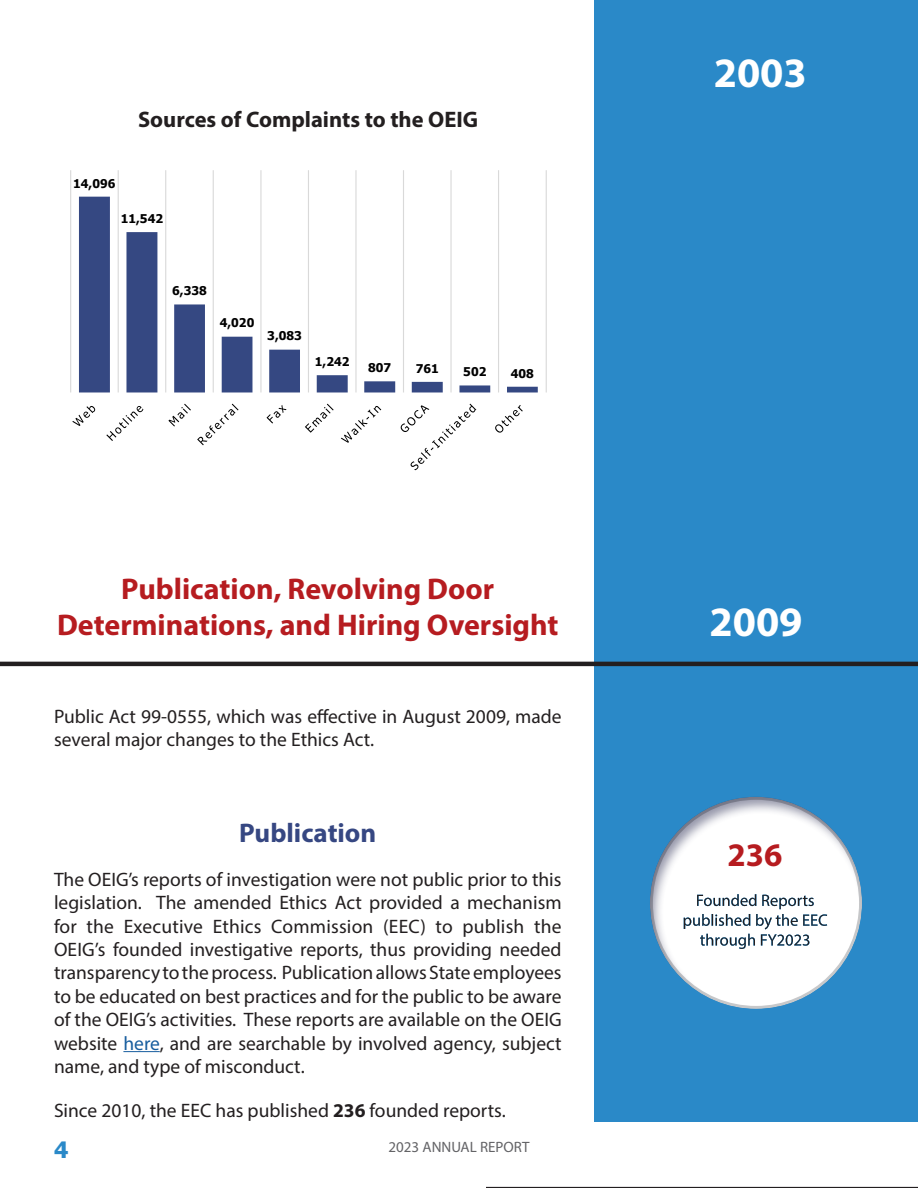
<style>
.page{position:relative;width:918px;height:1188px;background:#fff}
.page>*{position:absolute;margin:0;border:0;box-sizing:border-box;transform-origin:0 0}
.Timeline_-_Year{font:700 42px "Myriad Pro";color:#fff}
.t1{font:700 33px "Myriad Pro";color:#b61c20}
.Title_2{font:700 30px/36px "Myriad Pro";color:#b61c20;text-align:center}
.Title_3_-_Inv__Categories{font:700 27px "Myriad Pro";color:#364782}
.Title_6_-_Chart_Title{font:700 22.5px "Myriad Pro";color:#231f20}
.t2{font:700 22.5px "Tahoma";color:#2a89c8}
.Paragraph_1{font:19.5px/23.4px "Myriad Pro";color:#231f20}
.t3{font:15px "Myriad Pro";color:#636366}
.t4{font:700 12px "Tahoma";letter-spacing:.005em;color:#000}
.s1{color:#175d9e}
.s2{font-weight:700}
</style>
<div class="page">
<div style="left:594px;top:0;width:324px;height:1121px;background:#2a89c8"></div>
<div style="left:648px;top:796px;width:216px;height:214px;background:#2d3056;opacity:.5"></div>
<hr style="left:70px;top:170px;width:1px;height:222px;background:#d9d9d9">
<hr style="left:118px;top:170px;width:1px;height:222px;background:#d9d9d9">
<hr style="left:165px;top:170px;width:1px;height:222px;background:#d9d9d9">
<hr style="left:213px;top:170px;width:1px;height:222px;background:#d9d9d9">
<hr style="left:260px;top:170px;width:2px;height:222px;background:#d9d9d9">
<hr style="left:308px;top:170px;width:1px;height:222px;background:#d9d9d9">
<hr style="left:355px;top:170px;width:2px;height:222px;background:#d9d9d9">
<hr style="left:403px;top:170px;width:1px;height:222px;background:#d9d9d9">
<hr style="left:450px;top:170px;width:2px;height:222px;background:#d9d9d9">
<hr style="left:498px;top:170px;width:1px;height:222px;background:#d9d9d9">
<hr style="left:546px;top:170px;width:1px;height:222px;background:#d9d9d9">
<svg style="left:79px;top:197px;width:459px;height:195px"></svg>
<svg style="left:72px;top:406px;width:23px;height:20px"></svg>
<svg style="left:106px;top:406px;width:37px;height:35px"></svg>
<svg style="left:168px;top:404px;width:23px;height:23px"></svg>
<svg style="left:197px;top:404px;width:42px;height:41px"></svg>
<svg style="left:267px;top:405px;width:20px;height:19px"></svg>
<svg style="left:305px;top:404px;width:29px;height:29px"></svg>
<svg style="left:341px;top:406px;width:40px;height:37px"></svg>
<svg style="left:401px;top:404px;width:75px;height:66px"></svg>
<svg style="left:495px;top:405px;width:28px;height:28px"></svg>
<hr style="left:0;top:662px;width:918px;height:4px;background:#231f20">
<hr style="left:123px;top:1051px;width:37px;height:1px;background:#175d9e">
<hr style="left:486px;top:1187px;width:432px;height:1px;background:#231f20">
<p class="t4" style="left:73px;top:175px;width:44px">14,096</p>
<p class="Title_6_-_Chart_Title" style="left:138px;top:105px;width:342px">Sources of Complaints to the OEIG</p>
<p class="t4" style="left:121px;top:210px;width:44px">11,542</p>
<p class="t4" style="left:172px;top:283px;width:36px">6,338</p>
<p class="t4" style="left:220px;top:315px;width:36px">4,020</p>
<p class="t4" style="left:267px;top:328px;width:36px">3,083</p>
<p class="t4" style="left:315px;top:353px;width:36px">1,242</p>
<p class="t4" style="left:368px;top:359px;width:25px">807</p>
<p class="t4" style="left:416px;top:360px;width:25px">761</p>
<p class="t4" style="left:463px;top:364px;width:25px">502</p>
<p class="t4" style="left:511px;top:365px;width:25px">408</p>
<p class="Title_2" style="left:57px;top:570px;width:503px">Publication, Revolving Door<br>Determinations, and Hiring Oversight</p>
<p class="Paragraph_1" style="left:54px;top:704px;width:509px">Public Act 99-0555, which was effective in August 2009, made several major changes to the Ethics Act.</p>
<p class="Title_3_-_Inv__Categories" style="left:239px;top:816px;width:139px">Publication</p>
<p class="Paragraph_1" style="left:54px;top:867px;width:509px;text-align:justify">The OEIG’s reports of investigation were not public prior to this legislation. The amended Ethics Act provided a mechanism for the Executive Ethics Commission (EEC) to publish the OEIG’s founded investigative reports, thus providing needed transparency to the process. Publication allows State employees to be educated on best practices and for the public to be aware of the OEIG’s activities. These reports are available on the OEIG website <span class="s1">here</span>, and are searchable by involved agency, subject name, and type of misconduct.</p>
<p class="Paragraph_1" style="left:54px;top:1098px;width:453px">Since 2010, the EEC has published <span class="s2">236</span> founded reports.</p>
<p class="t2" style="left:54px;top:1134px;width:16px">4</p>
<p class="t3" style="left:389px;top:1138px;width:142px">2023 ANNUAL REPORT</p>
<p class="Timeline_-_Year" style="left:714px;top:45px;width:95px">2003</p>
<p class="Timeline_-_Year" style="left:709px;top:594px;width:95px">2009</p>
<h2 class="t1" style="left:728px;top:833px;width:56px">236</h2>
</div>
